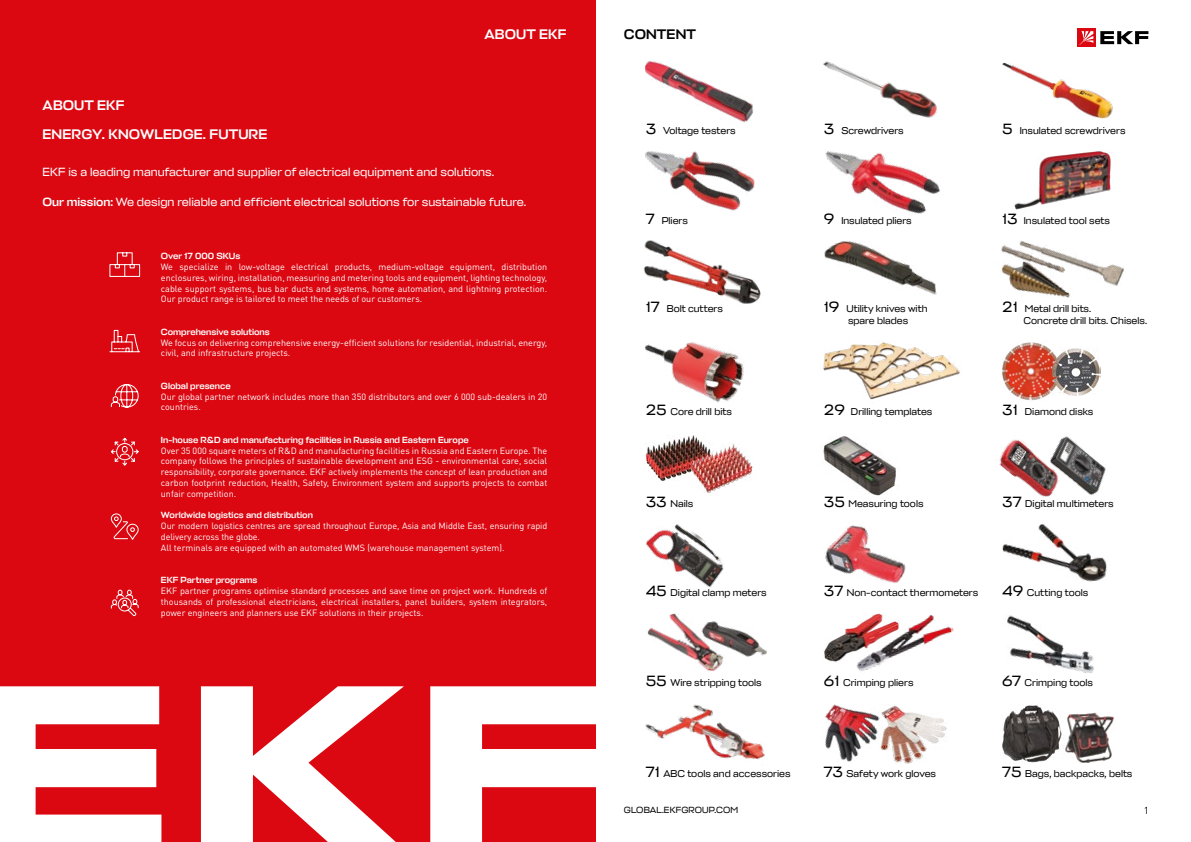
<style>
.page{position:relative;width:1191px;height:842px;background:#fff}
.page>*{position:absolute;margin:0;border:0;box-sizing:border-box;transform-origin:0 0}
.t1{font:500 14px "Stapel";letter-spacing:.01em;color:#fff}
.t2{font:500 14px "Stapel";letter-spacing:.01em;color:#000}
.t3{font:12px "Stapel";color:#fff}
.t4{font:10px/12px "Stapel";color:#000;text-align:center}
.t5{font:10px "DIN Pro";color:#000}
.t6{font:9px/10.8px "DIN Pro";color:#fff;text-align:justify}
.t7{font:500 9px "Stapel";color:#fff}
.t8{font:9px "Stapel";letter-spacing:.01em;color:#000}
.s1{font-size:15px}
.s2{font-weight:500}
</style>
<div class="page">
<img style="left:645px;top:151px;width:109px;height:60px">
<img style="left:1019px;top:240px;width:105px;height:46px">
<img style="left:1002px;top:524px;width:105px;height:58px">
<img style="left:823px;top:436px;width:76px;height:59px">
<img style="left:645px;top:435px;width:65px;height:46px">
<img style="left:687px;top:443px;width:66px;height:50px">
<img style="left:647px;top:613px;width:76px;height:57px">
<img style="left:699px;top:620px;width:68px;height:41px">
<img style="left:1007px;top:615px;width:87px;height:58px">
<img style="left:645px;top:704px;width:120px;height:56px">
<img style="left:825px;top:704px;width:53px;height:58px">
<img style="left:878px;top:705px;width:69px;height:59px">
<img style="left:646px;top:524px;width:78px;height:64px">
<img style="left:825px;top:525px;width:81px;height:59px">
<img style="left:1002px;top:705px;width:58px;height:58px">
<img style="left:1060px;top:712px;width:54px;height:51px">
<img style="left:824px;top:613px;width:56px;height:50px">
<img style="left:856px;top:614px;width:98px;height:57px">
<img style="left:645px;top:342px;width:99px;height:61px">
<img style="left:823px;top:342px;width:137px;height:58px">
<img style="left:999px;top:439px;width:45px;height:58px">
<img style="left:1044px;top:436px;width:62px;height:61px">
<img style="left:1002px;top:342px;width:49px;height:59px">
<img style="left:1051px;top:348px;width:49px;height:48px">
<img style="left:824px;top:241px;width:113px;height:54px">
<img style="left:1001px;top:243px;width:69px;height:11px">
<img style="left:644px;top:240px;width:117px;height:64px">
<img style="left:1001px;top:254px;width:77px;height:44px">
<img style="left:825px;top:151px;width:115px;height:63px">
<img style="left:823px;top:61px;width:114px;height:57px">
<img style="left:1014px;top:151px;width:97px;height:59px">
<img style="left:1002px;top:63px;width:111px;height:56px">
<img style="left:645px;top:61px;width:108px;height:61px">
<div style="left:1077px;top:28px;width:19px;height:19px;background:#db0812"></div>
<svg style="left:1100px;top:31px;width:48px;height:13px"></svg>
<svg style="left:1079px;top:31px;width:14px;height:14px"></svg>
<div style="left:0;top:0;width:595px;height:842px;background:#db0812"></div>
<svg style="left:0;top:686px;width:161px;height:156px"></svg>
<svg style="left:201px;top:686px;width:203px;height:156px"></svg>
<svg style="left:430px;top:686px;width:166px;height:156px"></svg>
<svg style="left:110px;top:384px;width:29px;height:24px"></svg>
<svg style="left:109px;top:329px;width:31px;height:24px"></svg>
<svg style="left:110px;top:589px;width:29px;height:28px"></svg>
<svg style="left:111px;top:437px;width:28px;height:29px"></svg>
<svg style="left:110px;top:513px;width:29px;height:27px"></svg>
<svg style="left:109px;top:252px;width:32px;height:25px"></svg>
<h1 class="t1" style="left:43px;top:97px;width:84px">ABOUT EKF</h1>
<h1 class="t1" style="left:43px;top:126px;width:226px">ENERGY. KNOWLEDGE. FUTURE</h1>
<h1 class="t1" style="left:484px;top:26px;width:84px">ABOUT EKF</h1>
<h1 class="t2" style="left:624px;top:26px;width:74px">CONTENT</h1>
<p class="t4" style="left:646px;top:125px;width:91px"><span class="s1">3</span> Voltage testers</p>
<p class="t4" style="left:824px;top:125px;width:81px"><span class="s1">3</span> Screwdrivers</p>
<p class="t4" style="left:1002px;top:125px;width:125px"><span class="s1">5</span> Insulated screwdrivers</p>
<h2 class="t3" style="left:43px;top:165px;width:453px">EKF is a leading manufacturer and supplier of electrical equipment and solutions.</h2>
<h2 class="t3" style="left:43px;top:195px;width:485px"><span class="s2">Our mission:</span> We design reliable and efficient electrical solutions for sustainable future.</h2>
<p class="t7" style="left:161px;top:251px;width:81px">Over 17 000 SKUs</p>
<p class="t6" style="left:161px;top:260px;width:388px">We specialize in low-voltage electrical products, medium-voltage equipment, distribution enclosures, wiring, installation, measuring and metering tools and equipment, lighting technology, cable support systems, bus bar ducts and systems, home automation, and lightning protection.<br>Our product range is tailored to meet the needs of our customers.</p>
<p class="t7" style="left:161px;top:326px;width:110px">Comprehensive solutions</p>
<p class="t6" style="left:161px;top:336px;width:388px">We focus on delivering comprehensive energy-efficient solutions for residential, industrial, energy, civil, and infrastructure projects.</p>
<p class="t7" style="left:161px;top:380px;width:71px">Global presence</p>
<p class="t6" style="left:161px;top:390px;width:388px">Our global partner network includes more than 350 distributors and over 6 000 sub-dealers in 20 countries.</p>
<p class="t7" style="left:161px;top:434px;width:309px">In-house R&amp;D and manufacturing facilities in Russia and Eastern Europe</p>
<p class="t6" style="left:161px;top:444px;width:388px">Over 35 000 square meters of R&amp;D and manufacturing facilities in Russia and Eastern Europe. The company follows the principles of sustainable development and ESG - environmental care, social responsibility, corporate governance. EKF actively implements the concept of lean production and carbon footprint reduction, Health, Safety, Environment system and supports projects to combat unfair competition.</p>
<p class="t7" style="left:161px;top:510px;width:154px">Worldwide logistics and distribution</p>
<p class="t6" style="left:161px;top:520px;width:388px;text-align:left">Our modern logistics centres are spread throughout Europe, Asia and Middle East, ensuring rapid delivery across the globe.<br>All terminals are equipped with an automated WMS (warehouse management system).</p>
<p class="t7" style="left:161px;top:575px;width:98px">EKF Partner programs</p>
<p class="t6" style="left:161px;top:584px;width:388px">EKF partner programs optimise standard processes and save time on project work. Hundreds of thousands of professional electricians, electrical installers, panel builders, system integrators, power engineers and planners use EKF solutions in their projects.</p>
<p class="t4" style="left:646px;top:214px;width:44px"><span class="s1">7</span> Pliers</p>
<p class="t4" style="left:824px;top:214px;width:89px"><span class="s1">9</span> Insulated pliers</p>
<p class="t4" style="left:1002px;top:214px;width:109px"><span class="s1">13</span> Insulated tool sets</p>
<p class="t4" style="left:646px;top:303px;width:79px"><span class="s1">17</span> Bolt cutters</p>
<p class="t4" style="left:824px;top:303px;width:105px"><span class="s1">19</span> Utility knives with spare blades</p>
<p class="t4" style="left:1023px;top:303px;width:125px;text-align:left;text-indent:-21px"><span class="s1">21</span> Metal drill bits.<br>Concrete drill bits. Chisels.</p>
<p class="t4" style="left:646px;top:405px;width:88px"><span class="s1">25</span> Core drill bits</p>
<p class="t4" style="left:824px;top:405px;width:110px"><span class="s1">29</span> Drilling templates</p>
<p class="t4" style="left:1002px;top:405px;width:93px"><span class="s1">31</span> Diamond disks</p>
<p class="t4" style="left:646px;top:497px;width:49px"><span class="s1">33</span> Nails</p>
<p class="t4" style="left:824px;top:497px;width:101px"><span class="s1">35</span> Measuring tools</p>
<p class="t4" style="left:1002px;top:497px;width:113px"><span class="s1">37</span> Digital multimeters</p>
<p class="t4" style="left:646px;top:587px;width:122px"><span class="s1">45</span> Digital clamp meters</p>
<p class="t4" style="left:824px;top:587px;width:156px"><span class="s1">37</span> Non-contact thermometers</p>
<p class="t4" style="left:1002px;top:587px;width:88px"><span class="s1">49</span> Cutting tools</p>
<p class="t4" style="left:646px;top:676px;width:117px"><span class="s1">55</span> Wire stripping tools</p>
<p class="t4" style="left:824px;top:676px;width:91px"><span class="s1">61</span> Crimping pliers</p>
<p class="t4" style="left:1002px;top:676px;width:92px"><span class="s1">67</span> Crimping tools</p>
<p class="t4" style="left:646px;top:768px;width:146px"><span class="s1">71</span> ABC tools and accessories</p>
<p class="t4" style="left:824px;top:768px;width:114px"><span class="s1">73</span> Safety work gloves</p>
<p class="t4" style="left:1002px;top:768px;width:132px"><span class="s1">75</span> Bags, backpacks, belts</p>
<p class="t8" style="left:624px;top:804px;width:116px">GLOBAL.EKFGROUP.COM</p>
<p class="t5" style="left:1143px;top:802px;width:7px">1</p>
</div>
